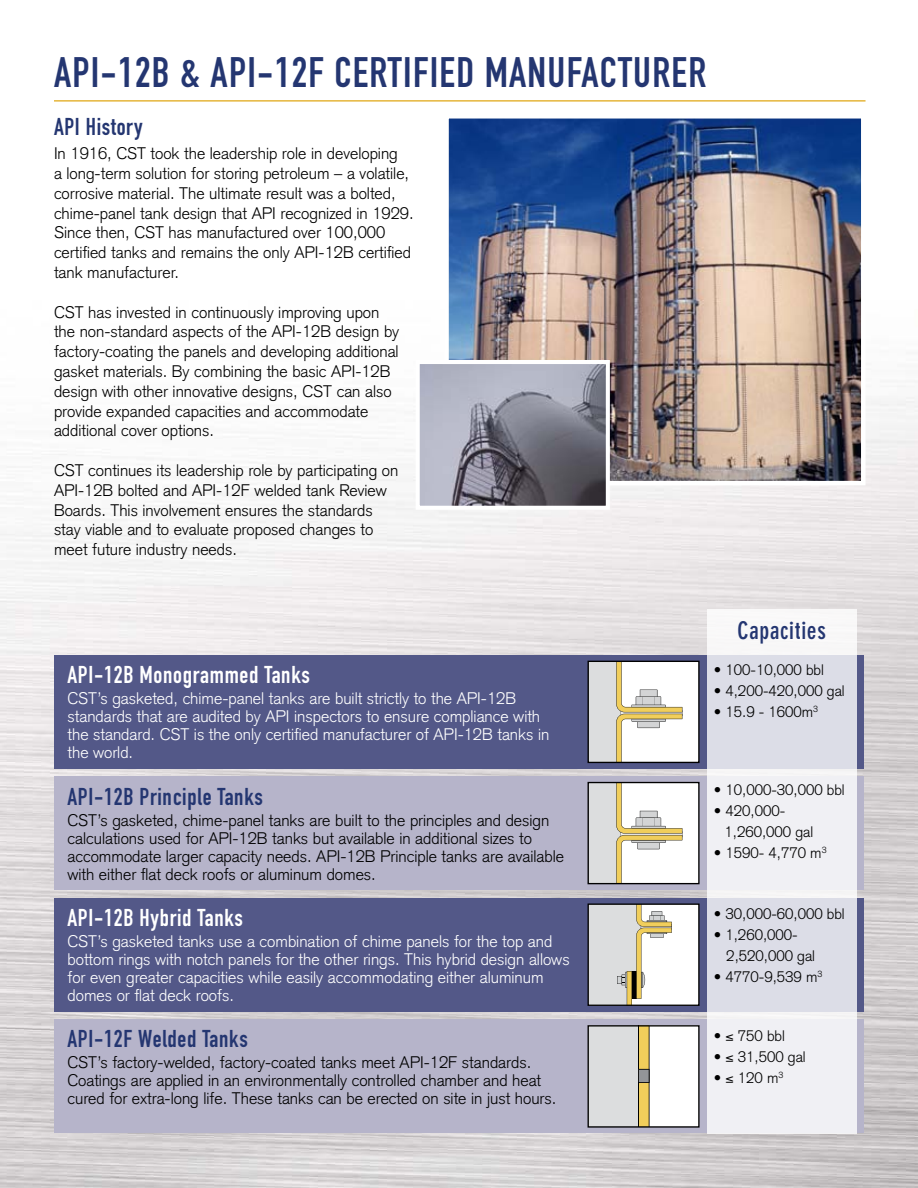
<style>
.page{position:relative;width:918px;height:1188px;background:#fff}
.page>*{position:absolute;margin:0;border:0;box-sizing:border-box;transform-origin:0 0}
.t1{font:42px "DIN Engschrift";letter-spacing:.03em;color:#243671}
.t2{font:24px "DIN Engschrift";letter-spacing:.03em;color:#243671}
.t3{font:24px "DIN Engschrift";letter-spacing:.03em;color:#fff}
.t4{font:700 condensed 24px "DIN Neuzeit Grotesk";letter-spacing:.03em;color:#243671}
.t5{font:300 16.5px/19.8px "Akzidenz Grotesk";color:#000}
.t6{font:300 16.5px/18px "Akzidenz Grotesk";color:#fff}
.t7{font:300 15px/21px "Akzidenz Grotesk";color:#000}
</style>
<div class="page">
<img style="left:449px;top:119px;width:412px;height:361px">
<div style="left:444px;top:114px;width:422px;height:371px;border:4px solid #fff"></div>
<img style="left:421px;top:365px;width:184px;height:140px">
<div style="left:416px;top:360px;width:194px;height:150px;border:4px solid #fff"></div>
<div style="left:54px;top:655px;width:810px;height:114px;background:#535888"></div>
<div style="left:54px;top:776px;width:810px;height:114px;background:#b6b4ca"></div>
<div style="left:54px;top:898px;width:810px;height:114px;background:#535888"></div>
<div style="left:54px;top:1019px;width:810px;height:114px;background:#b6b4ca"></div>
<div style="left:616px;top:661px;width:83px;height:101px;background:#fff"></div>
<svg style="left:590px;top:663px;width:92px;height:98px"></svg>
<div style="left:588px;top:661px;width:112px;height:102px;border:1px solid #000"></div>
<div style="left:616px;top:783px;width:83px;height:101px;background:#fff"></div>
<svg style="left:590px;top:784px;width:92px;height:98px"></svg>
<div style="left:588px;top:782px;width:112px;height:102px;border:1px solid #000"></div>
<svg style="left:590px;top:905px;width:107px;height:99px;background:#e6e3db"></svg>
<div style="left:588px;top:903px;width:112px;height:103px;border:1px solid #000"></div>
<div style="left:588px;top:1026px;width:111px;height:101px;background:#fff"></div>
<div style="left:639px;top:1026px;width:10px;height:101px;background:#f1ce5b"></div>
<hr style="left:649px;top:1026px;width:1px;height:101px;background:#000">
<div style="left:588px;top:1026px;width:51px;height:101px;background:#dcddde"></div>
<hr style="left:638px;top:1026px;width:1px;height:101px;background:#000">
<svg style="left:638px;top:1069px;width:12px;height:14px"></svg>
<div style="left:588px;top:1025px;width:112px;height:103px;border:1px solid #000"></div>
<svg style="left:707px;top:609px;width:149px;height:524px;background:#e8e8ee"></svg>
<hr style="left:54px;top:100px;width:812px;height:2px;background:#e5b53b">
<h1 class="t1" style="left:54px;top:47px;width:654px">API-12B &amp; API-12F CERTIFIED MANUFACTURER</h1>
<h2 class="t2" style="left:54px;top:113px;width:90px">API History</h2>
<p class="t5" style="left:54px;top:144px;width:361px">In 1916, CST took the leadership role in developing<br>a long-term solution for storing petroleum – a volatile, corrosive material. The ultimate result was a bolted, chime-panel tank design that API recognized in 1929.<br>Since then, CST has manufactured over 100,000 certified tanks and remains the only API-12B certified tank manufacturer.</p>
<p class="t5" style="left:54px;top:302px;width:347px">CST has invested in continuously improving upon the non-standard aspects of the API-12B design by factory-coating the panels and developing additional gasket materials. By combining the basic API-12B design with other innovative designs, CST can also provide expanded capacities and accommodate additional cover options.</p>
<p class="t5" style="left:54px;top:460px;width:346px">CST continues its leadership role by participating on API-12B bolted and API-12F welded tank Review Boards. This involvement ensures the standards stay viable and to evaluate proposed changes to meet future industry needs.</p>
<h2 class="t3" style="left:68px;top:661px;width:244px">API-12B Monogrammed Tanks</h2>
<p class="t6" style="left:68px;top:690px;width:483px">CST’s gasketed, chime-panel tanks are built strictly to the API-12B standards that are audited by API inspectors to ensure compliance with the standard. CST is the only certified manufacturer of API-12B tanks in the world.</p>
<h2 class="t2" style="left:68px;top:783px;width:197px">API-12B Principle Tanks</h2>
<p class="t5" style="left:68px;top:811px;width:498px;line-height:18px">CST’s gasketed, chime-panel tanks are built to the principles and design calculations used for API-12B tanks but available in additional sizes to accommodate larger capacity needs. API-12B Principle tanks are available with either flat deck roofs or aluminum domes.</p>
<h2 class="t3" style="left:68px;top:904px;width:177px">API-12B Hybrid Tanks</h2>
<p class="t6" style="left:68px;top:932px;width:504px">CST’s gasketed tanks use a combination of chime panels for the top and bottom rings with notch panels for the other rings. This hybrid design allows for even greater capacities while easily accommodating either aluminum domes or flat deck roofs.</p>
<h2 class="t2" style="left:68px;top:1024px;width:182px">API-12F Welded Tanks</h2>
<p class="t5" style="left:68px;top:1053px;width:490px;line-height:18px">CST’s factory-welded, factory-coated tanks meet API-12F standards.<br>Coatings are applied in an environmentally controlled chamber and heat cured for extra-long life. These tanks can be erected on site in just hours.</p>
<h2 class="t4" style="left:738px;top:616px;width:90px">Capacities</h2>
<p class="t7" style="left:714px;top:659px;width:112px">• 100-10,000 bbl</p>
<p class="t7" style="left:714px;top:680px;width:132px">• 4,200-420,000 gal</p>
<p class="t7" style="left:714px;top:701px;width:106px">• 15.9 - 1600m<sup>3</sup></p>
<p class="t7" style="left:714px;top:779px;width:132px">• 10,000-30,000 bbl</p>
<p class="t7" style="left:725px;top:800px;width:90px;text-indent:-11px">• 420,000-<br>1,260,000 gal</p>
<p class="t7" style="left:714px;top:842px;width:114px">• 1590- 4,770 m<sup>3</sup></p>
<p class="t7" style="left:714px;top:904px;width:132px">• 30,000-60,000 bbl</p>
<p class="t7" style="left:726px;top:925px;width:90px;text-indent:-13px">• 1,260,000-<br>2,520,000 gal</p>
<p class="t7" style="left:714px;top:967px;width:110px">• 4770-9,539 m<sup>3</sup></p>
<p class="t7" style="left:714px;top:1025px;width:73px">• ≤ 750 bbl</p>
<p class="t7" style="left:714px;top:1046px;width:93px">• ≤ 31,500 gal</p>
<p class="t7" style="left:714px;top:1067px;width:71px">• ≤ 120 m<sup>3</sup></p>
</div>
